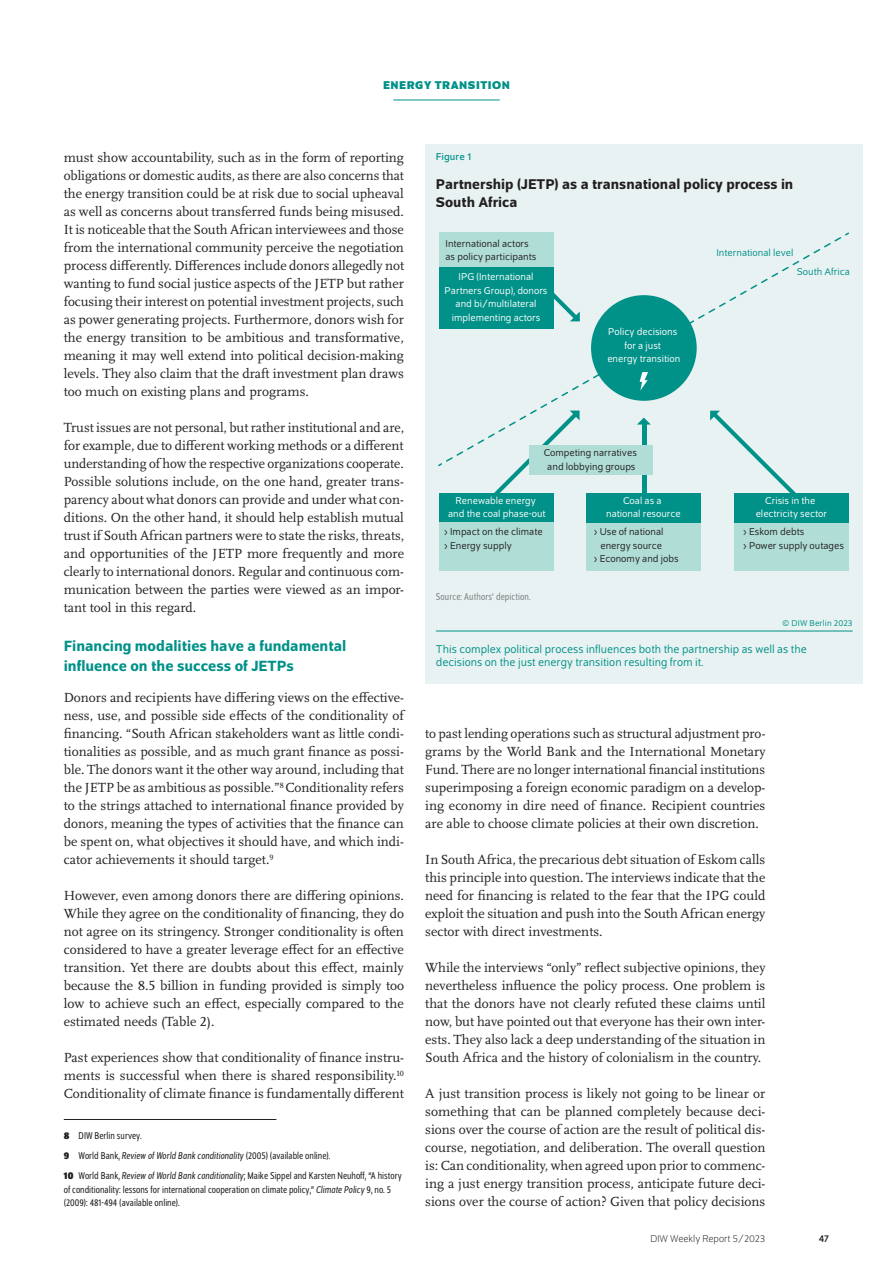
<style>
.page{position:relative;width:893px;height:1263px;background:#fff}
.page>*{position:absolute;margin:0;border:0;box-sizing:border-box;transform-origin:0 0}
.t1{font:500 15.75px/19.5px "Schumpeter";color:#009188}
.t2{font:500 15px/18px "Schumpeter";color:#231f20}
.t3{font:13.8px/18px "Scala Pro";color:#231f20;text-align:justify}
.t4{font:12px/13.5px "Schumpeter Blond";color:#009188}
.t5{font:700 12px "Schumpeter";color:#009188}
.t6{font:semi-condensed 10.5px/20px "Schumpeter Blond";color:#231f20}
.t7{font:10.5px/13.5px "Schumpeter Blond";color:#fff;text-align:center}
.t8{font:10.5px/13.5px "Schumpeter Blond";color:#231f20}
.t9{font:10.5px "Schumpeter Blond";color:#009188}
.t10{font:semi-condensed 10.5px "Schumpeter Blond";letter-spacing:.01em;color:#808285}
.t11{font:300 10.5px "Schumpeter";color:#231f20}
.t12{font:10.5px "Schumpeter";letter-spacing:.01em;color:#009188}
.t13{font:10.5px "Schumpeter";color:#231f20}
.t14{font:9px "Schumpeter Blond";letter-spacing:.01em;color:#009188}
.s1{font-family:"Schumpeter";font-weight:700}
.s2{font-style:italic}
</style>
<div class="page">
<hr style="left:393px;top:100px;width:107px;height:1px;background:#009188">
<hr style="left:64px;top:1119px;width:212px;height:1px;background:#231f20">
<div style="left:425px;top:144px;width:438px;height:539px;background:#e9f2f2"></div>
<svg style="left:494px;top:451px;width:36px;height:42px"></svg>
<svg style="left:748px;top:451px;width:48px;height:42px"></svg>
<hr style="left:642px;top:421px;width:4px;height:116px;background:#009188">
<div style="left:586px;top:522px;width:115px;height:49px;background:#b0ded6"></div>
<div style="left:734px;top:522px;width:115px;height:49px;background:#b0ded6"></div>
<div style="left:586px;top:493px;width:115px;height:29px;background:#009188"></div>
<div style="left:734px;top:493px;width:115px;height:29px;background:#009188"></div>
<div style="left:439px;top:233px;width:115px;height:34px;background:#b0ded6"></div>
<div style="left:439px;top:267px;width:115px;height:61px;background:#009188"></div>
<div style="left:439px;top:493px;width:115px;height:29px;background:#009188"></div>
<div style="left:439px;top:522px;width:115px;height:49px;background:#b0ded6"></div>
<svg style="left:438px;top:451px;width:26px;height:16px"></svg>
<svg style="left:466px;top:237px;width:376px;height:214px"></svg>
<svg style="left:845px;top:232px;width:4px;height:4px"></svg>
<div style="left:591px;top:295px;width:106px;height:106px;background:#009188;border-radius:50%"></div>
<svg style="left:640px;top:372px;width:8px;height:18px"></svg>
<div style="left:530px;top:445px;width:123px;height:30px;background:#b0ded6"></div>
<hr style="left:436px;top:631px;width:417px;height:1px;background:#009188">
<p class="t5" style="left:383px;top:79px;width:17px">ENERGY</p>
<p class="t5" style="left:435px;top:79px;width:9px">TRANSITION</p>
<p class="t3" style="left:64px;top:148px;width:342px">must show accountability, such as in the form of reporting obligations or domestic audits, as there are also concerns that the energy transition could be at risk due to social upheaval as well as concerns about transferred funds being misused.<br>It is noticeable that the South African interviewees and those from the international community perceive the negotiation process differently. Differences include donors allegedly not wanting to fund social justice aspects of the JETP but rather focusing their interest on potential investment projects, such as power generating projects. Furthermore, donors wish for the energy transition to be ambitious and transformative, meaning it may well extend into political decision-making levels. They also claim that the draft investment plan draws too much on existing plans and programs.</p>
<p class="t3" style="left:64px;top:418px;width:342px">Trust issues are not personal, but rather institutional and are, for example, due to different working methods or a different understanding of how the respective organizations cooperate.<br>Possible solutions include, on the one hand, greater trans&shy;parency about what donors can provide and under what con&shy;ditions. On the other hand, it should help establish mutual trust if South African partners were to state the risks, threats, and opportunities of the JETP more frequently and more clearly to international donors. Regular and continuous com&shy;munication between the parties were viewed as an impor&shy;tant tool in this regard.</p>
<p class="t1" style="left:64px;top:636px;width:284px">Financing modalities have a fundamental influence on the success of JETPs</p>
<p class="t3" style="left:64px;top:688px;width:342px">Donors and recipients have differing views on the effective&shy;ness, use, and possible side effects of the conditionality of financing. “South African stakeholders want as little condi&shy;tionalities as possible, and as much grant finance as possi&shy;ble. The donors want it the other way around, including that the JETP be as ambitious as possible.”<sup>8</sup> Conditionality refers to the strings attached to international finance provided by donors, meaning the types of activities that the finance can be spent on, what objectives it should have, and which indi&shy;cator achievements it should target.<sup>9</sup></p>
<p class="t3" style="left:64px;top:886px;width:342px">However, even among donors there are differing opinions.<br>While they agree on the conditionality of financing, they do not agree on its stringency. Stronger conditionality is often considered to have a greater leverage effect for an effective transition. Yet there are doubts about this effect, mainly because the 8.5 billion in funding provided is simply too low to achieve such an effect, especially compared to the estimated needs (Table 2).</p>
<p class="t3" style="left:64px;top:1048px;width:342px">Past experiences show that conditionality of finance instru&shy;ments is successful when there is shared responsibility.<sup>10<br></sup>Conditionality of climate finance is fundamentally different</p>
<p class="t6" style="left:64px;top:1126px;width:339px"><span class="s1">8</span> DIW Berlin survey.<br><span class="s1">9</span> World Bank, <span class="s2">Review of World Bank conditionality</span> (2005) (available online).<br><span class="s1">10</span> World Bank, <span class="s2">Review of World Bank conditionality</span>; Maike Sippel and Karsten Neuhoff, “A history</p>
<p class="t6" style="left:64px;top:1183px;width:329px;line-height:13.5px">of conditionality: lessons for international cooperation on climate policy,” <span class="s2">Climate Policy</span> 9, no. 5 (2009): 481-494 (available online).</p>
<p class="t12" style="left:436px;top:151px;width:37px">Figure 1</p>
<p class="t2" style="left:436px;top:175px;width:359px">Partnership (JETP) as a transnational policy process in<br>South Africa</p>
<p class="t8" style="left:445px;top:237px;width:92px">International actors as policy participants</p>
<p class="t7" style="left:445px;top:271px;width:104px">IPG (International<br>Partners Group), donors and bi/multilateral implementing actors</p>
<p class="t9" style="left:716px;top:248px;width:78px">International level</p>
<p class="t9" style="left:797px;top:267px;width:55px">South Africa</p>
<p class="t7" style="left:607px;top:326px;width:75px">Policy decisions for a just<br>energy transition</p>
<p class="t8" style="left:544px;top:446px;width:95px;text-align:center">Competing narratives and lobbying groups</p>
<p class="t7" style="left:448px;top:494px;width:99px">Renewable energy and the coal phase-out</p>
<p class="t8" style="left:444px;top:525px;width:100px">› Impact on the climate › Energy supply</p>
<p class="t8" style="left:594px;top:525px;width:71px">› Use of national</p>
<p class="t7" style="left:606px;top:494px;width:76px">Coal as a national resource</p>
<p class="t7" style="left:756px;top:494px;width:73px">Crisis in the electricity sector</p>
<p class="t8" style="left:743px;top:525px;width:102px">› Eskom debts<br>› Power supply outages</p>
<p class="t8" style="left:600px;top:539px;width:63px">energy source</p>
<p class="t8" style="left:594px;top:552px;width:86px">› Economy and jobs</p>
<p class="t10" style="left:436px;top:592px;width:96px">Source: Authors’ depiction.</p>
<p class="t14" style="left:782px;top:619px;width:72px">© DIW Berlin 2023</p>
<p class="t4" style="left:436px;top:642px;width:372px">This complex political process influences both the partnership as well as the decisions on the just energy transition resulting from it.</p>
<p class="t3" style="left:425px;top:724px;width:342px">to past lending operations such as structural adjustment pro&shy;grams by the World Bank and the International Monetary Fund. There are no longer international financial institutions superimposing a foreign economic paradigm on a develop&shy;ing economy in dire need of finance. Recipient countries are able to choose climate policies at their own discretion.</p>
<p class="t3" style="left:425px;top:850px;width:342px">In South Africa, the precarious debt situation of Eskom calls this principle into question. The interviews indicate that the need for financing is related to the fear that the IPG could exploit the situation and push into the South African energy sector with direct investments.</p>
<p class="t3" style="left:425px;top:958px;width:342px">While the interviews “only” reflect subjective opinions, they nevertheless influence the policy process. One problem is that the donors have not clearly refuted these claims until now, but have pointed out that everyone has their own inter&shy;ests. They also lack a deep understanding of the situation in South Africa and the history of colonialism in the country.</p>
<p class="t3" style="left:425px;top:1084px;width:342px">A just transition process is likely not going to be linear or something that can be planned completely because deci&shy;sions over the course of action are the result of political dis&shy;course, negotiation, and deliberation. The overall question is: Can conditionality, when agreed upon prior to commenc&shy;ing a just energy transition process, anticipate future deci&shy;sions over the course of action? Given that policy decisions</p>
<p class="t11" style="left:650px;top:1234px;width:116px">DIW Weekly Report 5/2023</p>
<p class="t13" style="left:819px;top:1233px;width:12px">47</p>
</div>
